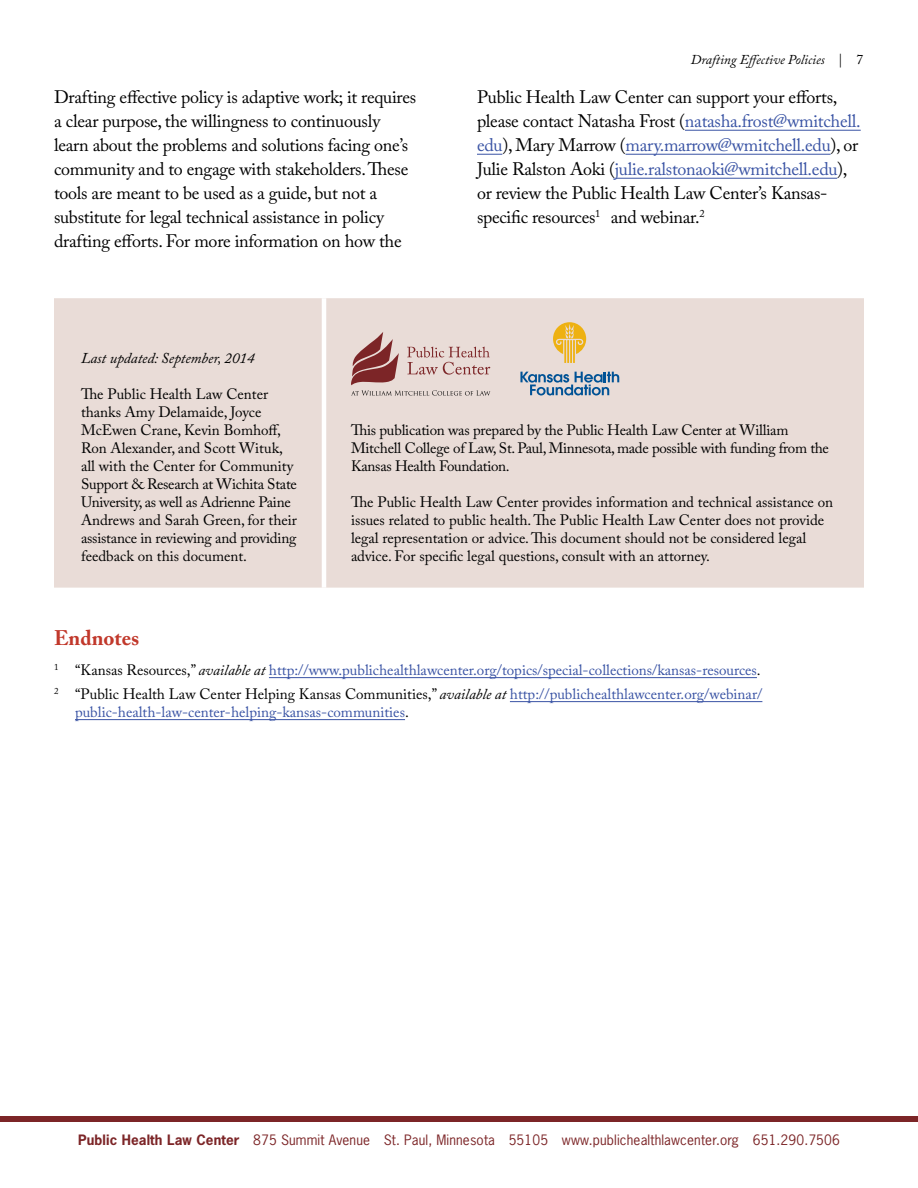
<style>
.page{position:relative;width:918px;height:1188px;background:#fff}
.page>*{position:absolute;margin:0;border:0;box-sizing:border-box;transform-origin:0 0}
._5_subhead{font:700 21px "Adobe Caslon Pro";color:#c1382b}
._1_body_copy{font:18px/24px "Adobe Caslon Pro";letter-spacing:-.015em;color:#000}
.t1{font:15px/18px "Adobe Caslon Pro";color:#000}
.t2{font:15px/18px "Adobe Caslon Pro";color:#3953a4}
.t3{font:15px/18px "Adobe Caslon Pro";letter-spacing:-.02em;color:#000}
.t4{font:italic 15px "Adobe Caslon Pro";color:#000}
.t5{font:13.5px "News Gothic Std";letter-spacing:.01em;color:#7c2527}
.t6{font:italic 13.5px "Adobe Caslon Pro";color:#000}
.s1{font-style:normal}
.s2{color:#3953a4}
.s3{color:#000}
.s4{font-style:italic;color:#000}
.s5{font-weight:700}
</style>
<div class="page">
<div style="left:0;top:1116px;width:918px;height:6px;background:#7c2527"></div>
<hr style="left:685px;top:130px;width:176px;height:1px;background:#3953a4">
<svg style="left:477px;top:154px;width:25px;height:1px"></svg>
<hr style="left:626px;top:154px;width:205px;height:1px;background:#3953a4">
<hr style="left:615px;top:178px;width:222px;height:1px;background:#3953a4">
<div style="left:54px;top:298px;width:810px;height:290px;background:#e9dcd7"></div>
<hr style="left:322px;top:298px;width:4px;height:290px;background:#fff">
<svg style="left:350px;top:332px;width:140px;height:64px"></svg>
<svg style="left:520px;top:372px;width:99px;height:24px"></svg>
<svg style="left:553px;top:322px;width:33px;height:41px"></svg>
<hr style="left:269px;top:677px;width:488px;height:1px;background:#3953a4">
<hr style="left:510px;top:701px;width:252px;height:1px;background:#3953a4">
<hr style="left:75px;top:719px;width:330px;height:1px;background:#3953a4">
<p class="t6" style="left:691px;top:52px;width:174px">Drafting Effective Policies <span class="s1">| 7</span></p>
<p class="_1_body_copy" style="left:54px;top:85px;width:364px">Drafting effective policy is adaptive work; it requires a clear purpose, the willingness to continuously learn about the problems and solutions facing one’s community and to engage with stakeholders. These tools are meant to be used as a guide, but not a substitute for legal technical assistance in policy drafting efforts. For more information on how the</p>
<p class="_1_body_copy" style="left:477px;top:85px;width:385px">Public Health Law Center can support your efforts, please contact Natasha Frost (<span class="s2">natasha.frost@wmitchell. edu</span>), Mary Marrow (<span class="s2">mary.marrow@wmitchell.edu</span>), or Julie Ralston Aoki (<span class="s2">julie.ralstonaoki@wmitchell.edu</span>), or review the Public Health Law Center’s Kansas&shy;specific resources<sup>1</sup> and webinar.<sup>2</sup></p>
<p class="t4" style="left:81px;top:349px;width:175px">Last updated: September, 2014</p>
<p class="t1" style="left:81px;top:384px;width:217px">The Public Health Law Center thanks Amy Delamaide, Joyce<br>McEwen Crane, Kevin Bomhoff,<br>Ron Alexander, and Scott Wituk, all with the Center for Community<br>Support &amp; Research at Wichita State<br>University, as well as Adrienne Paine<br>Andrews and Sarah Green, for their assistance in reviewing and providing feedback on this document.</p>
<p class="t3" style="left:351px;top:420px;width:480px">This publication was prepared by the Public Health Law Center at William<br>Mitchell College of Law, St. Paul, Minnesota, made possible with funding from the<br>Kansas Health Foundation.</p>
<p class="t1" style="left:351px;top:492px;width:484px">The Public Health Law Center provides information and technical assistance on issues related to public health. The Public Health Law Center does not provide legal representation or advice. This document should not be considered legal advice. For specific legal questions, consult with an attorney.</p>
<p class="_5_subhead" style="left:54px;top:625px;width:87px">Endnotes</p>
<p class="t2" style="left:54px;top:660px;width:708px"><sup>1</sup> <span class="s3">“Kansas Resources,”</span> <span class="s4">available at</span> http://www.publichealthlawcenter.org/topics/special-collections/kansas-resources<span class="s3">.</span></p>
<p class="t2" style="left:75px;top:684px;width:689px;text-indent:-21px"><sup>2</sup> <span class="s3">“Public Health Law Center Helping Kansas Communities,”</span> <span class="s4">available at</span> http://publichealthlawcenter.org/webinar/ public-health-law-center-helping-kansas-communities<span class="s3">.</span></p>
<p class="t5" style="left:78px;top:1131px;width:763px"><span class="s5">Public Health Law Center</span> 875 Summit Avenue St. Paul, Minnesota 55105 www.publichealthlawcenter.org 651.290.7506</p>
</div>
